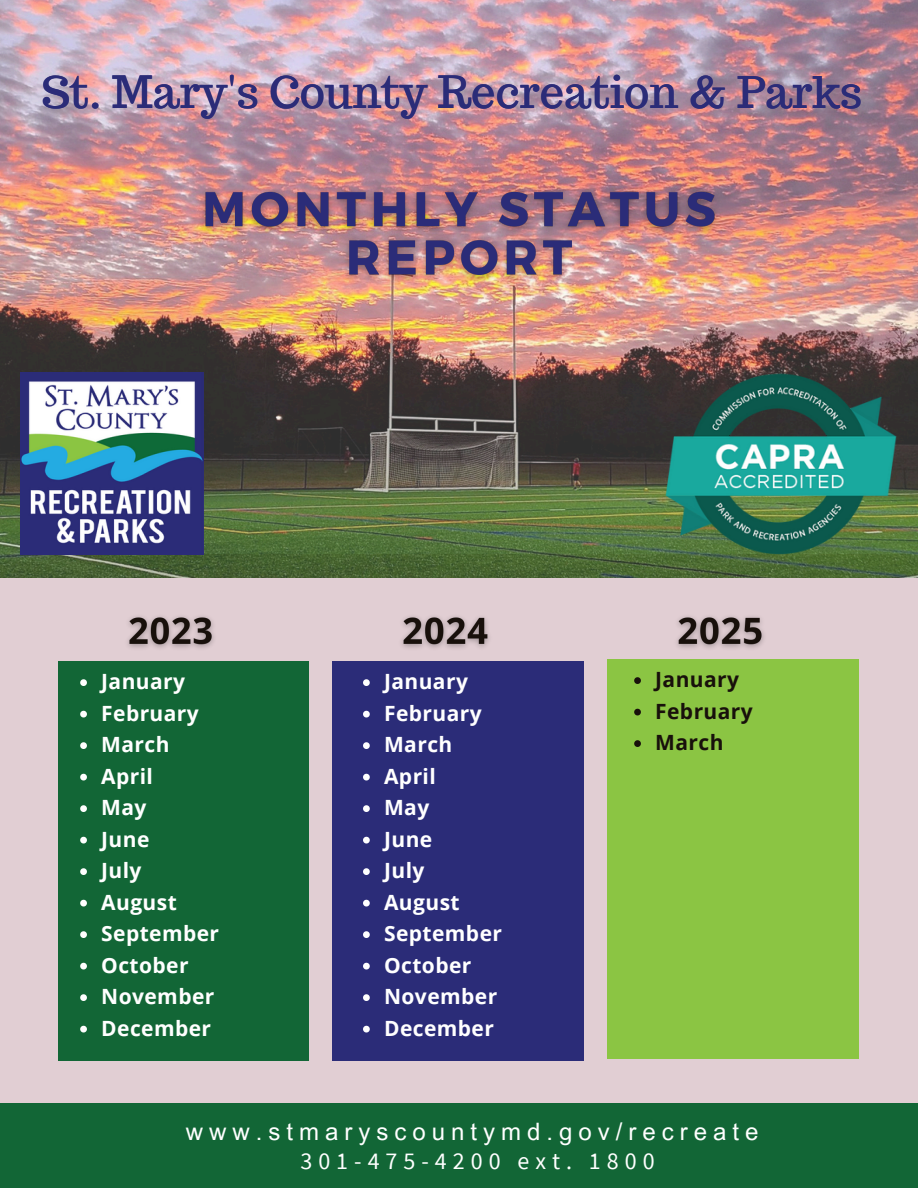
<style>
.page{position:relative;width:918px;height:1188px;background:#fff}
.page>*{position:absolute;margin:0;border:0;box-sizing:border-box;transform-origin:0 0}
.t1{font:43.5px "Trocchi";color:#2b2c78}
.t2{font:24px/29.2px "Arial MT Pro";letter-spacing:.25em;color:#fff;text-align:center}
.t3{font:700 21px "Open Sans";letter-spacing:.02em;color:#fff}
.t4{font:700 21px "Open Sans";letter-spacing:.02em;color:#18100b}
.s1{font-family:"Source Sans Pro"}
</style>
<div class="page">
<div style="left:0;top:554px;width:918px;height:634px;background:#e1ced3"></div>
<div style="left:0;top:1103px;width:918px;height:85px;background:#126636"></div>
<img style="left:0;top:0;width:918px;height:577px">
<img style="left:21px;top:372px;width:182px;height:182px">
<img style="left:649px;top:332px;width:262px;height:246px">
<img style="left:192px;top:179px;width:537px;height:111px">
<div style="left:59px;top:661px;width:250px;height:400px;background:#126636"></div>
<img style="left:127px;top:616px;width:87px;height:32px">
<svg style="left:80px;top:679px;width:7px;height:7px"></svg>
<svg style="left:80px;top:711px;width:7px;height:7px"></svg>
<svg style="left:80px;top:742px;width:7px;height:7px"></svg>
<svg style="left:80px;top:774px;width:7px;height:7px"></svg>
<svg style="left:80px;top:805px;width:7px;height:7px"></svg>
<svg style="left:80px;top:837px;width:7px;height:7px"></svg>
<svg style="left:80px;top:868px;width:7px;height:7px"></svg>
<svg style="left:80px;top:900px;width:7px;height:7px"></svg>
<svg style="left:80px;top:931px;width:7px;height:7px"></svg>
<svg style="left:80px;top:963px;width:7px;height:7px"></svg>
<svg style="left:80px;top:994px;width:7px;height:7px"></svg>
<svg style="left:80px;top:1026px;width:7px;height:7px"></svg>
<div style="left:332px;top:661px;width:252px;height:400px;background:#2b2c78"></div>
<img style="left:402px;top:616px;width:87px;height:32px">
<svg style="left:363px;top:679px;width:7px;height:7px"></svg>
<svg style="left:363px;top:711px;width:7px;height:7px"></svg>
<svg style="left:363px;top:742px;width:7px;height:7px"></svg>
<svg style="left:363px;top:774px;width:7px;height:7px"></svg>
<svg style="left:363px;top:805px;width:7px;height:7px"></svg>
<svg style="left:363px;top:837px;width:7px;height:7px"></svg>
<svg style="left:363px;top:868px;width:7px;height:7px"></svg>
<svg style="left:363px;top:900px;width:7px;height:7px"></svg>
<svg style="left:363px;top:931px;width:7px;height:7px"></svg>
<svg style="left:363px;top:963px;width:7px;height:7px"></svg>
<svg style="left:363px;top:994px;width:7px;height:7px"></svg>
<svg style="left:363px;top:1026px;width:7px;height:7px"></svg>
<div style="left:608px;top:659px;width:251px;height:399px;background:#8bc543"></div>
<img style="left:677px;top:616px;width:87px;height:32px">
<svg style="left:634px;top:677px;width:7px;height:7px"></svg>
<svg style="left:634px;top:709px;width:7px;height:6px"></svg>
<svg style="left:634px;top:740px;width:7px;height:7px"></svg>
<p class="t1" style="left:42px;top:63px;width:822px">St. Mary's County Recreation &amp; Parks</p>
<h2 class="t3" style="left:101px;top:667px;width:85px">January</h2>
<p class="t3" style="left:101px;top:698px;width:99px">February</p>
<p class="t3" style="left:101px;top:730px;width:70px">March</p>
<p class="t3" style="left:101px;top:761px;width:53px">April</p>
<p class="t3" style="left:101px;top:793px;width:47px">May</p>
<p class="t3" style="left:101px;top:824px;width:50px">June</p>
<p class="t3" style="left:101px;top:856px;width:42px">July</p>
<p class="t3" style="left:101px;top:887px;width:77px">August</p>
<p class="t3" style="left:101px;top:919px;width:119px">September</p>
<p class="t3" style="left:101px;top:950px;width:89px">October</p>
<p class="t3" style="left:101px;top:982px;width:115px">November</p>
<p class="t3" style="left:101px;top:1013px;width:111px">December</p>
<p class="t3" style="left:384px;top:667px;width:85px">January</p>
<p class="t3" style="left:384px;top:698px;width:99px">February</p>
<p class="t3" style="left:384px;top:730px;width:70px">March</p>
<p class="t3" style="left:384px;top:761px;width:53px">April</p>
<p class="t3" style="left:384px;top:793px;width:47px">May</p>
<p class="t3" style="left:384px;top:824px;width:50px">June</p>
<p class="t3" style="left:384px;top:856px;width:42px">July</p>
<p class="t3" style="left:384px;top:887px;width:77px">August</p>
<p class="t3" style="left:384px;top:919px;width:119px">September</p>
<p class="t3" style="left:384px;top:950px;width:89px">October</p>
<p class="t3" style="left:384px;top:982px;width:115px">November</p>
<p class="t3" style="left:384px;top:1013px;width:111px">December</p>
<p class="t4" style="left:655px;top:665px;width:85px">January</p>
<p class="t4" style="left:655px;top:696px;width:99px">February</p>
<p class="t4" style="left:655px;top:728px;width:70px">March</p>
<p class="t2" style="left:186px;top:1120px;width:574px">www.stmaryscountymd.gov/recreate<br><span class="s1">301-475-4200 ext. 1800</span></p>
</div>
